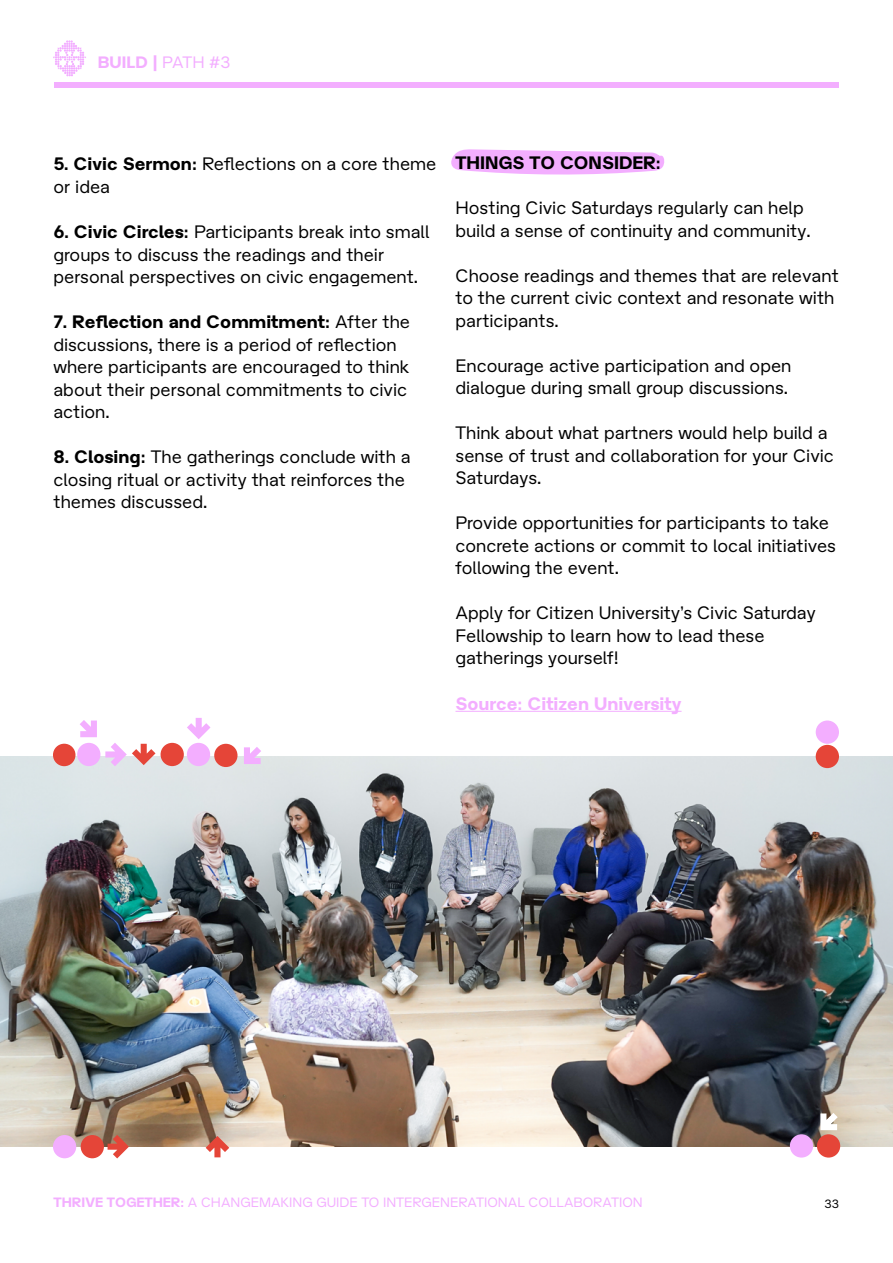
<style>
.page{position:relative;width:893px;height:1263px;background:#fff}
.page>*{position:absolute;margin:0;border:0;box-sizing:border-box;transform-origin:0 0}
.t1{font:18px/22.5px "Afflictis";color:#000}
.t2{font:700 18px "Afflictis";color:#f3aeff}
.t3{font:700 18px "Afflictis";color:#000}
.t4{font:700 16.5px "Afflictis";color:#f3aeff}
.t5{font:13.5px "Afflictis";color:#f3aeff}
.t6{font:12px "Afflictis";color:#000}
.s1{font-weight:400}
.s2{font-weight:700}
</style>
<div class="page">
<div style="left:54px;top:82px;width:784px;height:6px;background:#f3aeff"></div>
<svg style="left:53px;top:40px;width:33px;height:36px"></svg>
<svg style="left:451px;top:149px;width:214px;height:26px"></svg>
<hr style="left:455px;top:711px;width:227px;height:1px;background:#f3aeff">
<img style="left:0;top:756px;width:893px;height:391px">
<div style="left:53px;top:744px;width:22px;height:22px;background:#e54538;border-radius:50%"></div>
<div style="left:790px;top:1134px;width:23px;height:23px;background:#f3aeff;border-radius:50%"></div>
<div style="left:81px;top:1135px;width:23px;height:23px;background:#e54538;border-radius:50%"></div>
<div style="left:817px;top:1134px;width:23px;height:23px;background:#e54538;border-radius:50%"></div>
<div style="left:53px;top:1135px;width:23px;height:23px;background:#f3aeff;border-radius:50%"></div>
<div style="left:816px;top:745px;width:23px;height:23px;background:#e54538;border-radius:50%"></div>
<div style="left:816px;top:720px;width:23px;height:24px;background:#f3aeff;border-radius:50%"></div>
<svg style="left:108px;top:1135px;width:21px;height:23px"></svg>
<svg style="left:206px;top:1136px;width:23px;height:21px"></svg>
<svg style="left:820px;top:1113px;width:18px;height:17px"></svg>
<div style="left:77px;top:743px;width:23px;height:23px;background:#f3aeff;border-radius:50%"></div>
<div style="left:161px;top:743px;width:23px;height:23px;background:#e54538;border-radius:50%"></div>
<div style="left:187px;top:743px;width:23px;height:23px;background:#f3aeff;border-radius:50%"></div>
<div style="left:214px;top:744px;width:23px;height:23px;background:#e54538;border-radius:50%"></div>
<svg style="left:105px;top:743px;width:51px;height:23px"></svg>
<svg style="left:244px;top:747px;width:17px;height:17px"></svg>
<svg style="left:80px;top:720px;width:17px;height:17px"></svg>
<svg style="left:187px;top:718px;width:23px;height:21px"></svg>
<p class="t4" style="left:98px;top:51px;width:134px">BUILD | <span class="s1">PATH #3</span></p>
<p class="t1" style="left:53px;top:152px;width:384px"><span class="s2">5. Civic Sermon:</span> Reflections on a core theme or idea</p>
<p class="t1" style="left:53px;top:220px;width:378px"><span class="s2">6. Civic Circles:</span> Participants break into small groups to discuss the readings and their personal perspectives on civic engagement.</p>
<p class="t1" style="left:53px;top:310px;width:358px"><span class="s2">7. Reflection and Commitment:</span> After the discussions, there is a period of reflection where participants are encouraged to think about their personal commitments to civic action.</p>
<p class="t1" style="left:53px;top:445px;width:359px"><span class="s2">8. Closing:</span> The gatherings conclude with a closing ritual or activity that reinforces the themes discussed.</p>
<p class="t3" style="left:455px;top:151px;width:207px">THINGS TO CONSIDER:</p>
<p class="t1" style="left:455px;top:196px;width:357px">Hosting Civic Saturdays regularly can help build a sense of continuity and community.</p>
<p class="t1" style="left:455px;top:264px;width:385px">Choose readings and themes that are relevant to the current civic context and resonate with participants.</p>
<p class="t1" style="left:455px;top:354px;width:337px">Encourage active participation and open dialogue during small group discussions.</p>
<p class="t1" style="left:455px;top:421px;width:380px">Think about what partners would help build a sense of trust and collaboration for your Civic<br>Saturdays.</p>
<p class="t1" style="left:455px;top:511px;width:382px">Provide opportunities for participants to take concrete actions or commit to local initiatives following the event.</p>
<p class="t1" style="left:455px;top:601px;width:362px">Apply for Citizen University’s Civic Saturday<br>Fellowship to learn how to lead these gatherings yourself!</p>
<p class="t2" style="left:455px;top:691px;width:228px">Source: Citizen University</p>
<p class="t5" style="left:54px;top:1193px;width:591px"><span class="s2">THRIVE TOGETHER:</span> A CHANGEMAKING GUIDE TO INTERGENERATIONAL COLLABORATION</p>
<p class="t6" style="left:824px;top:1196px;width:16px">33</p>
</div>
